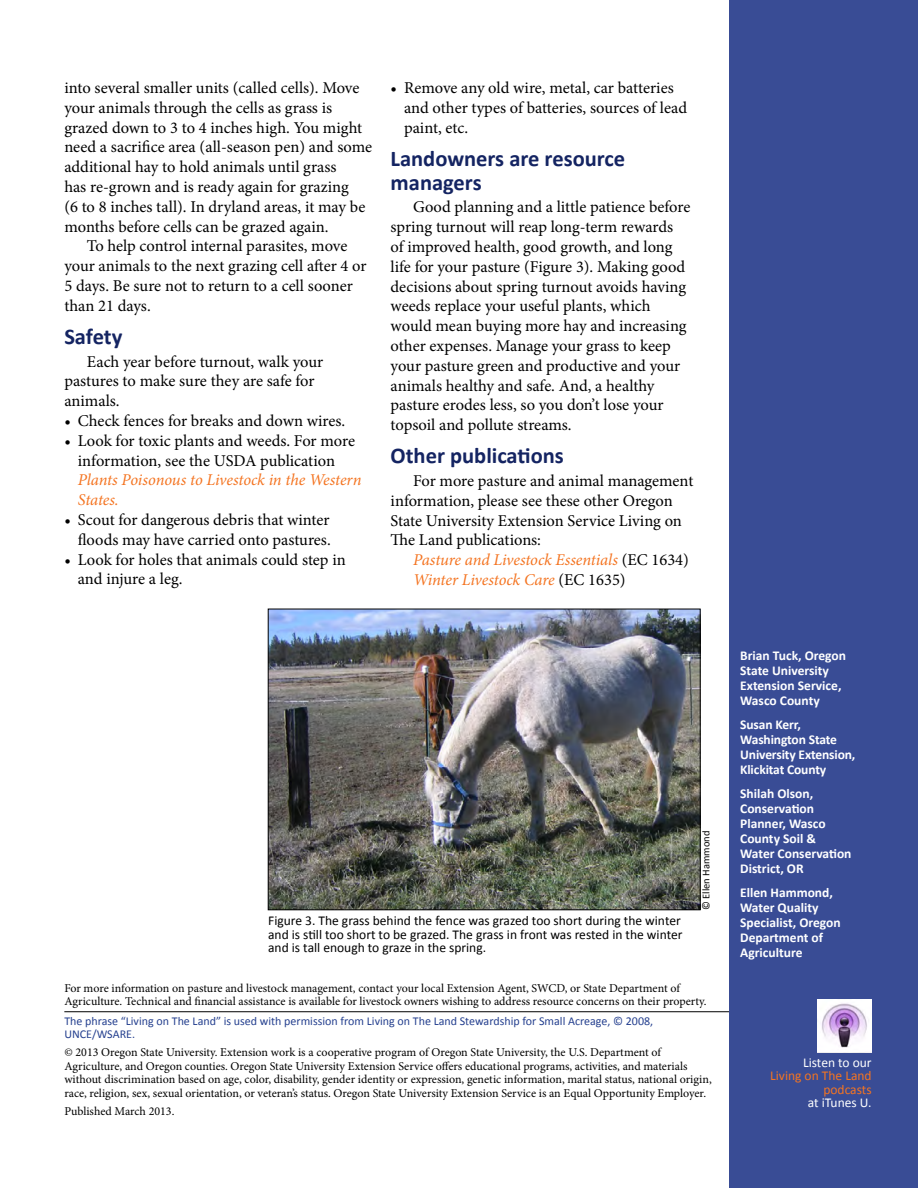
<style>
.page{position:relative;width:918px;height:1188px;background:#fff}
.page>*{position:absolute;margin:0;border:0;box-sizing:border-box;transform-origin:0 0}
.subhead_1a{font:700 22.5px/24px "Calibri";color:#142462}
.body_text{font:16.5px/19.8px "Minion Pro";letter-spacing:-.005em;color:#000}
.hanging_indent{font:16.5px/19.8px "Minion Pro";letter-spacing:-.005em;color:#000}
.body_text-2{font:italic 16.5px "Minion Pro";letter-spacing:-.01em;color:#f47421}
.authorship{font:700 13.5px/15px "Calibri";color:#fff}
.t1{font:13.5px/13.5px "Calibri";color:#000}
.listen_text{font:13.5px/13.5px "Calibri";color:#f47421;text-align:right}
.for_more_info{font:12px/13.5px "Minion Pro";color:#000}
.LOTL_permit{font:12px/13.5px "Calibri";color:#25408f}
.t2{font:10.5px "Calibri";color:#000}
.s1{font-style:italic;color:#f47421}
.s2{font-style:normal;color:#000}
.s3{color:#fff}
</style>
<div class="page">
<div style="left:729px;top:0;width:189px;height:1188px;background:#394c95"></div>
<hr style="left:64px;top:1011px;width:665px;height:1px;background:#000">
<img style="left:818px;top:999px;width:54px;height:54px">
<img style="left:270px;top:611px;width:429px;height:297px">
<div style="left:268px;top:609px;width:433px;height:301px;border:1px solid #000"></div>
<p class="body_text" style="left:64px;top:78px;width:309px">into several smaller units (called cells). Move your animals through the cells as grass is grazed down to 3 to 4 inches high. You might need a sacrifice area (all-season pen) and some additional hay to hold animals until grass<br>has re-grown and is ready again for grazing<br>(6 to 8 inches tall). In dryland areas, it may be months before cells can be grazed again.</p>
<p class="body_text" style="left:64px;top:236px;width:304px;text-indent:22px">To help control internal parasites, move your animals to the next grazing cell after 4 or 5 days. Be sure not to return to a cell sooner than 21 days.</p>
<h3 class="subhead_1a" style="left:64px;top:324px;width:60px">Safety</h3>
<p class="body_text" style="left:64px;top:352px;width:260px;text-indent:22px">Each year before turnout, walk your pastures to make sure they are safe for animals.</p>
<p class="hanging_indent" style="left:64px;top:411px;width:283px">• Check fences for breaks and down wires.</p>
<p class="hanging_indent" style="left:78px;top:431px;width:285px;text-indent:-14px">• Look for toxic plants and weeds. For more information, see the USDA publication <span class="s1">Plants Poisonous to Livestock in the Western States.</span></p>
<p class="hanging_indent" style="left:64px;top:510px;width:268px;text-align:right">• Scout for dangerous debris that winter floods may have carried onto pastures.</p>
<p class="hanging_indent" style="left:78px;top:550px;width:269px;text-indent:-14px">• Look for holes that animals could step in and injure a leg.</p>
<p class="hanging_indent" style="left:404px;top:78px;width:285px;text-indent:-14px">• Remove any old wire, metal, car batteries and other types of batteries, sources of lead paint, etc.</p>
<h3 class="subhead_1a" style="left:391px;top:146px;width:236px">Landowners are resource managers</h3>
<p class="body_text" style="left:391px;top:197px;width:301px;text-indent:22px">Good planning and a little patience before spring turnout will reap long-term rewards<br>of improved health, good growth, and long life for your pasture (Figure 3). Making good decisions about spring turnout avoids having weeds replace your useful plants, which would mean buying more hay and increasing other expenses. Manage your grass to keep your pasture green and productive and your animals healthy and safe. And, a healthy pasture erodes less, so you don’t lose your topsoil and pollute streams.</p>
<h3 class="subhead_1a" style="left:391px;top:444px;width:175px">Other publications</h3>
<p class="body_text" style="left:391px;top:471px;width:304px;text-indent:22px">For more pasture and animal management information, please see these other Oregon State University Extension Service Living on The Land publications:</p>
<p class="body_text-2" style="left:413px;top:549px;width:277px">Pasture and Livestock Essentials <span class="s2">(EC 1634)</span></p>
<p class="body_text-2" style="left:413px;top:568px;width:214px">Winter Livestock Care <span class="s2">(EC 1635)</span></p>
<p class="t1" style="left:268px;top:914px;width:416px">Figure 3. The grass behind the fence was grazed too short during the winter and is still too short to be grazed. The grass in front was rested in the winter and is tall enough to graze in the spring.</p>
<p class="t2" style="left:699px;top:910px;width:81px;rotate:-90deg">© Ellen Hammond</p>
<p class="for_more_info" style="left:64px;top:981px;width:644px">For more information on pasture and livestock management, contact your local Extension Agent, SWCD, or State Department of<br>Agriculture. Technical and financial assistance is available for livestock owners wishing to address resource concerns on their property.</p>
<p class="LOTL_permit" style="left:64px;top:1014px;width:590px">The phrase “Living on The Land” is used with permission from Living on The Land Stewardship for Small Acreage, © 2008,<br>UNCE/WSARE.</p>
<p class="for_more_info" style="left:64px;top:1046px;width:649px">© 2013 Oregon State University. Extension work is a cooperative program of Oregon State University, the U.S. Department of Agriculture, and Oregon counties. Oregon State University Extension Service offers educational programs, activities, and materials without discrimination based on age, color, disability, gender identity or expression, genetic information, marital status, national origin, race, religion, sex, sexual orientation, or veteran’s status. Oregon State University Extension Service is an Equal Opportunity Employer.</p>
<p class="for_more_info" style="left:64px;top:1104px;width:112px">Published March 2013.</p>
<p class="authorship" style="left:740px;top:648px;width:107px">Brian Tuck, Oregon<br>State University<br>Extension Service,<br>Wasco County</p>
<p class="authorship" style="left:740px;top:717px;width:117px">Susan Kerr,<br>Washington State<br>University Extension,<br>Klickitat County</p>
<p class="authorship" style="left:740px;top:786px;width:113px">Shilah Olson,<br>Conservation<br>Planner, Wasco<br>County Soil &amp;<br>Water Conservation<br>District, OR</p>
<p class="authorship" style="left:740px;top:885px;width:102px">Ellen Hammond,<br>Water Quality<br>Specialist, Oregon<br>Department of<br>Agriculture</p>
<p class="listen_text" style="left:770px;top:1056px;width:103px"><span class="s3">Listen to our<br></span>Living on The Land podcasts<br><span class="s3">at iTunes U.</span></p>
</div>
